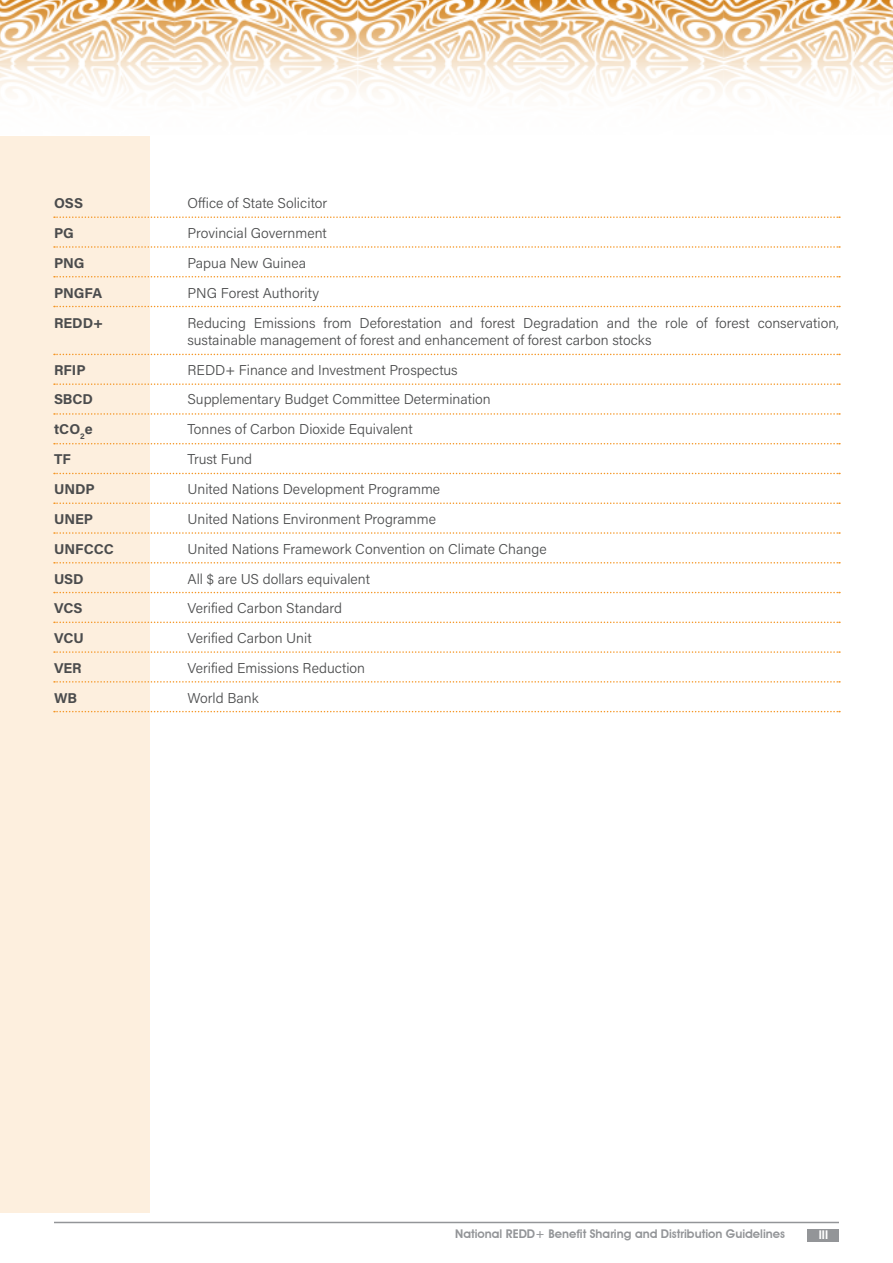
<style>
.page{position:relative;width:893px;height:1263px;background:#fff}
.page>*{position:absolute;margin:0;border:0;box-sizing:border-box;transform-origin:0 0}
.t1{font:14.25px/17.1px "Acumin Variable Concept";letter-spacing:.01em;color:#4b4c4d}
.t2{font:600 12px "Avant Garde IT Cby BT";color:#939598}
.t3{font:600 12px "Avant Garde IT Cby BT";color:#fff}
</style>
<div class="page">
<div style="left:0;top:137px;width:150px;height:1076px;background:#fdefde"></div>
<svg style="left:54px;top:216px;width:786px;height:2px"></svg>
<svg style="left:54px;top:246px;width:786px;height:2px"></svg>
<svg style="left:54px;top:276px;width:786px;height:1px"></svg>
<svg style="left:54px;top:306px;width:786px;height:1px"></svg>
<svg style="left:54px;top:354px;width:786px;height:1px"></svg>
<svg style="left:54px;top:383px;width:786px;height:2px"></svg>
<svg style="left:54px;top:413px;width:786px;height:2px"></svg>
<svg style="left:54px;top:443px;width:786px;height:1px"></svg>
<svg style="left:54px;top:473px;width:786px;height:1px"></svg>
<svg style="left:54px;top:502px;width:786px;height:2px"></svg>
<svg style="left:54px;top:532px;width:786px;height:2px"></svg>
<svg style="left:54px;top:562px;width:786px;height:1px"></svg>
<svg style="left:54px;top:592px;width:786px;height:1px"></svg>
<svg style="left:54px;top:621px;width:786px;height:2px"></svg>
<svg style="left:54px;top:651px;width:786px;height:2px"></svg>
<svg style="left:54px;top:681px;width:786px;height:2px"></svg>
<svg style="left:54px;top:711px;width:786px;height:1px"></svg>
<div style="left:808px;top:1229px;width:31px;height:12px;background:#939598"></div>
<hr style="left:54px;top:1222px;width:785px;height:1px;background:#939598">
<img style="left:0;top:0;width:893px;height:137px">
<p class="t1" style="left:54px;top:194px;width:30px">OSS</p>
<p class="t1" style="left:187px;top:194px;width:141px">Office of State Solicitor</p>
<p class="t1" style="left:54px;top:224px;width:21px">PG</p>
<p class="t1" style="left:187px;top:224px;width:141px">Provincial Government</p>
<p class="t1" style="left:54px;top:254px;width:32px">PNG</p>
<p class="t1" style="left:187px;top:254px;width:120px">Papua New Guinea</p>
<p class="t1" style="left:54px;top:284px;width:49px">PNGFA</p>
<p class="t1" style="left:187px;top:284px;width:133px">PNG Forest Authority</p>
<p class="t1" style="left:54px;top:314px;width:51px">REDD+</p>
<p class="t1" style="left:187px;top:314px;width:653px">Reducing Emissions from Deforestation and forest Degradation and the role of forest conservation, sustainable management of forest and enhancement of forest carbon stocks</p>
<p class="t1" style="left:54px;top:361px;width:33px">RFIP</p>
<p class="t1" style="left:187px;top:361px;width:272px">REDD+ Finance and Investment Prospectus</p>
<p class="t1" style="left:54px;top:390px;width:40px">SBCD</p>
<p class="t1" style="left:187px;top:390px;width:305px">Supplementary Budget Committee Determination</p>
<p class="t1" style="left:54px;top:420px;width:40px">tCO<sub>2</sub>e</p>
<p class="t1" style="left:187px;top:420px;width:227px">Tonnes of Carbon Dioxide Equivalent</p>
<p class="t1" style="left:54px;top:450px;width:18px">TF</p>
<p class="t1" style="left:187px;top:450px;width:66px">Trust Fund</p>
<p class="t1" style="left:54px;top:480px;width:42px">UNDP</p>
<p class="t1" style="left:187px;top:480px;width:254px">United Nations Development Programme</p>
<p class="t1" style="left:54px;top:510px;width:40px">UNEP</p>
<p class="t1" style="left:187px;top:510px;width:250px">United Nations Environment Programme</p>
<p class="t1" style="left:54px;top:540px;width:61px">UNFCCC</p>
<p class="t1" style="left:188px;top:540px;width:360px">United Nations Framework Convention on Climate Change</p>
<p class="t1" style="left:54px;top:570px;width:31px">USD</p>
<p class="t1" style="left:187px;top:570px;width:184px">All $ are US dollars equivalent</p>
<p class="t1" style="left:54px;top:599px;width:29px">VCS</p>
<p class="t1" style="left:187px;top:599px;width:156px">Verified Carbon Standard</p>
<p class="t1" style="left:54px;top:629px;width:31px">VCU</p>
<p class="t1" style="left:187px;top:629px;width:126px">Verified Carbon Unit</p>
<p class="t1" style="left:54px;top:659px;width:29px">VER</p>
<p class="t1" style="left:187px;top:659px;width:179px">Verified Emissions Reduction</p>
<p class="t1" style="left:54px;top:689px;width:24px">WB</p>
<p class="t1" style="left:187px;top:689px;width:72px">World Bank</p>
<p class="t2" style="left:455px;top:1226px;width:331px">National REDD+ Benefit Sharing and Distribution Guidelines</p>
<p class="t3" style="left:819px;top:1228px;width:11px">III</p>
</div>
